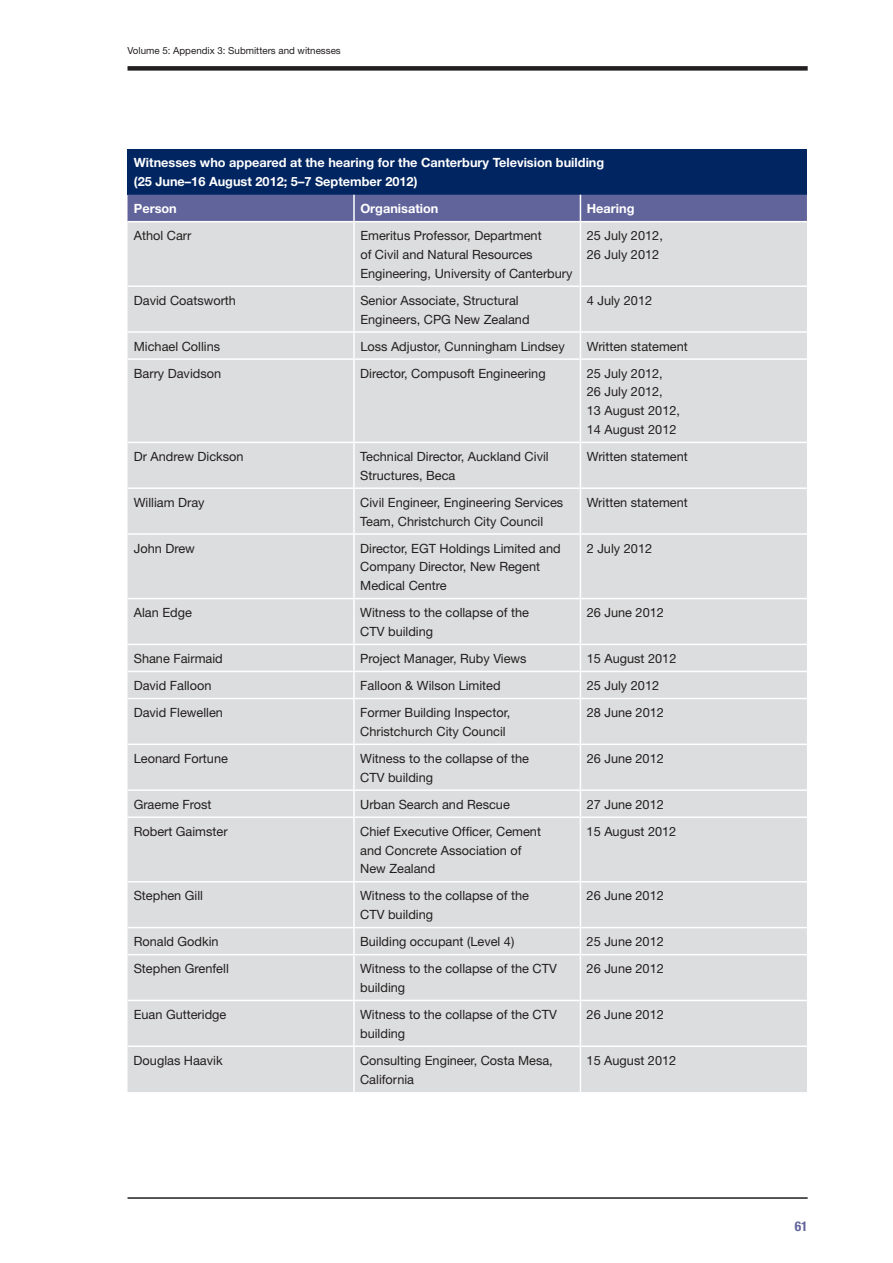
<style>
.page{position:relative;width:893px;height:1263px;background:#fff}
.page>*{position:absolute;margin:0;border:0;box-sizing:border-box;transform-origin:0 0}
.t1{font:700 condensed 13.5px "Helvetica Neue";color:#61639b}
.t2{font:12.75px/18.8px "Helvetica Neue";color:#231f20}
.t3{font:700 12.75px/18.8px "Helvetica Neue";color:#fff}
.t4{font:9.75px "Helvetica Neue";color:#231f20}
</style>
<div class="page">
<div style="left:128px;top:66px;width:680px;height:5px;background:#231f20"></div>
<hr style="left:128px;top:1197px;width:680px;height:2px;background:#231f20">
<div style="left:128px;top:149px;width:679px;height:46px;background:#002561"></div>
<div style="left:128px;top:222px;width:679px;height:870px;background:#dcddde"></div>
<div style="left:128px;top:195px;width:679px;height:26px;background:#61639b"></div>
<hr style="left:353px;top:222px;width:2px;height:63px;background:#fff">
<hr style="left:580px;top:222px;width:1px;height:63px;background:#fff">
<hr style="left:128px;top:285px;width:452px;height:2px;background:#fff">
<hr style="left:353px;top:287px;width:2px;height:44px;background:#fff">
<hr style="left:580px;top:285px;width:227px;height:2px;background:#fff">
<hr style="left:580px;top:287px;width:1px;height:44px;background:#fff">
<hr style="left:128px;top:331px;width:452px;height:2px;background:#fff">
<hr style="left:353px;top:333px;width:2px;height:25px;background:#fff">
<hr style="left:580px;top:331px;width:227px;height:2px;background:#fff">
<svg style="left:580px;top:333px;width:1px;height:25px"></svg>
<hr style="left:128px;top:358px;width:452px;height:2px;background:#fff">
<hr style="left:353px;top:360px;width:2px;height:82px;background:#fff">
<hr style="left:580px;top:358px;width:227px;height:2px;background:#fff">
<hr style="left:580px;top:360px;width:1px;height:82px;background:#fff">
<hr style="left:353px;top:443px;width:2px;height:44px;background:#fff">
<hr style="left:580px;top:443px;width:1px;height:44px;background:#fff">
<hr style="left:127px;top:487px;width:453px;height:2px;background:#fff">
<hr style="left:353px;top:489px;width:2px;height:44px;background:#fff">
<hr style="left:580px;top:487px;width:227px;height:2px;background:#fff">
<hr style="left:580px;top:489px;width:1px;height:44px;background:#fff">
<hr style="left:127px;top:533px;width:453px;height:2px;background:#fff">
<hr style="left:353px;top:535px;width:2px;height:63px;background:#fff">
<hr style="left:580px;top:533px;width:227px;height:2px;background:#fff">
<hr style="left:580px;top:535px;width:1px;height:63px;background:#fff">
<hr style="left:127px;top:598px;width:453px;height:1px;background:#fff">
<hr style="left:353px;top:599px;width:2px;height:45px;background:#fff">
<hr style="left:580px;top:598px;width:227px;height:1px;background:#fff">
<hr style="left:580px;top:599px;width:1px;height:45px;background:#fff">
<hr style="left:127px;top:644px;width:453px;height:1px;background:#fff">
<hr style="left:353px;top:645px;width:2px;height:26px;background:#fff">
<hr style="left:580px;top:644px;width:227px;height:1px;background:#fff">
<hr style="left:127px;top:671px;width:453px;height:1px;background:#fff">
<hr style="left:353px;top:672px;width:2px;height:26px;background:#fff">
<hr style="left:580px;top:671px;width:227px;height:1px;background:#fff">
<svg style="left:580px;top:645px;width:1px;height:53px"></svg>
<hr style="left:127px;top:698px;width:453px;height:1px;background:#fff">
<hr style="left:353px;top:699px;width:2px;height:45px;background:#fff">
<hr style="left:580px;top:698px;width:227px;height:1px;background:#fff">
<hr style="left:580px;top:699px;width:1px;height:45px;background:#fff">
<hr style="left:127px;top:744px;width:453px;height:1px;background:#fff">
<hr style="left:353px;top:745px;width:2px;height:44px;background:#fff">
<hr style="left:580px;top:744px;width:227px;height:1px;background:#fff">
<hr style="left:580px;top:745px;width:1px;height:44px;background:#fff">
<hr style="left:127px;top:789px;width:453px;height:2px;background:#fff">
<hr style="left:353px;top:791px;width:2px;height:25px;background:#fff">
<hr style="left:580px;top:789px;width:227px;height:2px;background:#fff">
<svg style="left:580px;top:791px;width:1px;height:25px"></svg>
<hr style="left:127px;top:816px;width:453px;height:2px;background:#fff">
<hr style="left:353px;top:818px;width:2px;height:63px;background:#fff">
<hr style="left:580px;top:816px;width:227px;height:2px;background:#fff">
<hr style="left:580px;top:818px;width:1px;height:63px;background:#fff">
<hr style="left:127px;top:881px;width:453px;height:2px;background:#fff">
<hr style="left:353px;top:883px;width:2px;height:44px;background:#fff">
<hr style="left:580px;top:881px;width:227px;height:2px;background:#fff">
<hr style="left:580px;top:883px;width:1px;height:44px;background:#fff">
<hr style="left:127px;top:927px;width:453px;height:1px;background:#fff">
<hr style="left:353px;top:928px;width:2px;height:26px;background:#fff">
<hr style="left:580px;top:927px;width:227px;height:1px;background:#fff">
<svg style="left:580px;top:928px;width:1px;height:26px"></svg>
<hr style="left:127px;top:954px;width:453px;height:1px;background:#fff">
<hr style="left:353px;top:955px;width:2px;height:45px;background:#fff">
<hr style="left:580px;top:954px;width:227px;height:1px;background:#fff">
<hr style="left:580px;top:955px;width:1px;height:45px;background:#fff">
<hr style="left:127px;top:1000px;width:453px;height:1px;background:#fff">
<hr style="left:353px;top:1001px;width:2px;height:45px;background:#fff">
<hr style="left:580px;top:1000px;width:227px;height:1px;background:#fff">
<hr style="left:580px;top:1001px;width:1px;height:45px;background:#fff">
<hr style="left:127px;top:1046px;width:453px;height:1px;background:#fff">
<hr style="left:353px;top:1047px;width:2px;height:45px;background:#fff">
<hr style="left:580px;top:1046px;width:227px;height:1px;background:#fff">
<hr style="left:580px;top:1047px;width:1px;height:45px;background:#fff">
<hr style="left:127px;top:442px;width:453px;height:1px;background:#fff">
<hr style="left:580px;top:442px;width:227px;height:1px;background:#fff">
<p class="t4" style="left:128px;top:47px;width:215px">Volume 5: Appendix 3: Submitters and witnesses</p>
<p class="t3" style="left:134px;top:155px;width:472px">Witnesses who appeared at the hearing for the Canterbury Television building (25 June–16 August 2012; 5–7 September 2012)</p>
<p class="t3" style="left:134px;top:200px;width:44px">Person</p>
<p class="t3" style="left:360px;top:200px;width:80px">Organisation</p>
<p class="t3" style="left:587px;top:200px;width:49px">Hearing</p>
<p class="t2" style="left:134px;top:228px;width:59px">Athol Carr</p>
<p class="t2" style="left:360px;top:228px;width:214px">Emeritus Professor, Department<br>of Civil and Natural Resources<br>Engineering, University of Canterbury</p>
<p class="t2" style="left:587px;top:228px;width:78px">25 July 2012,<br>26 July 2012</p>
<p class="t2" style="left:134px;top:292px;width:104px">David Coatsworth</p>
<p class="t2" style="left:360px;top:292px;width:171px">Senior Associate, Structural<br>Engineers, CPG New Zealand</p>
<p class="t2" style="left:587px;top:292px;width:67px">4 July 2012</p>
<p class="t2" style="left:134px;top:338px;width:88px">Michael Collins</p>
<p class="t2" style="left:360px;top:338px;width:206px">Loss Adjustor, Cunningham Lindsey</p>
<p class="t2" style="left:587px;top:338px;width:103px">Written statement</p>
<p class="t2" style="left:134px;top:365px;width:89px">Barry Davidson</p>
<p class="t2" style="left:360px;top:365px;width:187px">Director, Compusoft Engineering</p>
<p class="t2" style="left:587px;top:365px;width:95px">25 July 2012,<br>26 July 2012,<br>13 August 2012,<br>14 August 2012</p>
<p class="t2" style="left:134px;top:448px;width:111px">Dr Andrew Dickson</p>
<p class="t2" style="left:360px;top:448px;width:190px">Technical Director, Auckland Civil<br>Structures, Beca</p>
<p class="t2" style="left:587px;top:448px;width:103px">Written statement</p>
<p class="t2" style="left:134px;top:494px;width:72px">William Dray</p>
<p class="t2" style="left:360px;top:494px;width:204px">Civil Engineer, Engineering Services<br>Team, Christchurch City Council</p>
<p class="t2" style="left:587px;top:494px;width:103px">Written statement</p>
<p class="t2" style="left:134px;top:540px;width:63px">John Drew</p>
<p class="t2" style="left:360px;top:540px;width:202px">Director, EGT Holdings Limited and<br>Company Director, New Regent<br>Medical Centre</p>
<p class="t2" style="left:587px;top:540px;width:67px">2 July 2012</p>
<p class="t2" style="left:134px;top:605px;width:60px">Alan Edge</p>
<p class="t2" style="left:360px;top:605px;width:170px">Witness to the collapse of the<br>CTV building</p>
<p class="t2" style="left:587px;top:605px;width:79px">26 June 2012</p>
<p class="t2" style="left:134px;top:650px;width:90px">Shane Fairmaid</p>
<p class="t2" style="left:360px;top:650px;width:168px">Project Manager, Ruby Views</p>
<p class="t2" style="left:587px;top:650px;width:91px">15 August 2012</p>
<p class="t2" style="left:134px;top:677px;width:79px">David Falloon</p>
<p class="t2" style="left:360px;top:677px;width:142px">Falloon &amp; Wilson Limited</p>
<p class="t2" style="left:587px;top:677px;width:74px">25 July 2012</p>
<p class="t2" style="left:134px;top:705px;width:91px">David Flewellen</p>
<p class="t2" style="left:360px;top:705px;width:152px">Former Building Inspector,<br>Christchurch City Council</p>
<p class="t2" style="left:587px;top:705px;width:79px">28 June 2012</p>
<p class="t2" style="left:134px;top:750px;width:96px">Leonard Fortune</p>
<p class="t2" style="left:360px;top:750px;width:170px">Witness to the collapse of the<br>CTV building</p>
<p class="t2" style="left:587px;top:750px;width:79px">26 June 2012</p>
<p class="t2" style="left:134px;top:796px;width:79px">Graeme Frost</p>
<p class="t2" style="left:360px;top:796px;width:151px">Urban Search and Rescue</p>
<p class="t2" style="left:587px;top:796px;width:79px">27 June 2012</p>
<p class="t2" style="left:134px;top:823px;width:95px">Robert Gaimster</p>
<p class="t2" style="left:360px;top:823px;width:182px">Chief Executive Officer, Cement and Concrete Association of<br>New Zealand</p>
<p class="t2" style="left:587px;top:823px;width:91px">15 August 2012</p>
<p class="t2" style="left:134px;top:888px;width:71px">Stephen Gill</p>
<p class="t2" style="left:360px;top:888px;width:170px">Witness to the collapse of the<br>CTV building</p>
<p class="t2" style="left:587px;top:888px;width:79px">26 June 2012</p>
<p class="t2" style="left:134px;top:934px;width:86px">Ronald Godkin</p>
<p class="t2" style="left:360px;top:934px;width:156px">Building occupant (Level 4)</p>
<p class="t2" style="left:587px;top:934px;width:79px">25 June 2012</p>
<p class="t2" style="left:134px;top:961px;width:97px">Stephen Grenfell</p>
<p class="t2" style="left:360px;top:961px;width:198px">Witness to the collapse of the CTV building</p>
<p class="t2" style="left:587px;top:961px;width:79px">26 June 2012</p>
<p class="t2" style="left:134px;top:1006px;width:94px">Euan Gutteridge</p>
<p class="t2" style="left:360px;top:1006px;width:198px">Witness to the collapse of the CTV building</p>
<p class="t2" style="left:586px;top:1006px;width:79px">26 June 2012</p>
<p class="t2" style="left:134px;top:1052px;width:90px">Douglas Haavik</p>
<p class="t2" style="left:360px;top:1052px;width:194px">Consulting Engineer, Costa Mesa,<br>California</p>
<p class="t2" style="left:586px;top:1052px;width:91px">15 August 2012</p>
<p class="t1" style="left:795px;top:1221px;width:14px">61</p>
</div>
